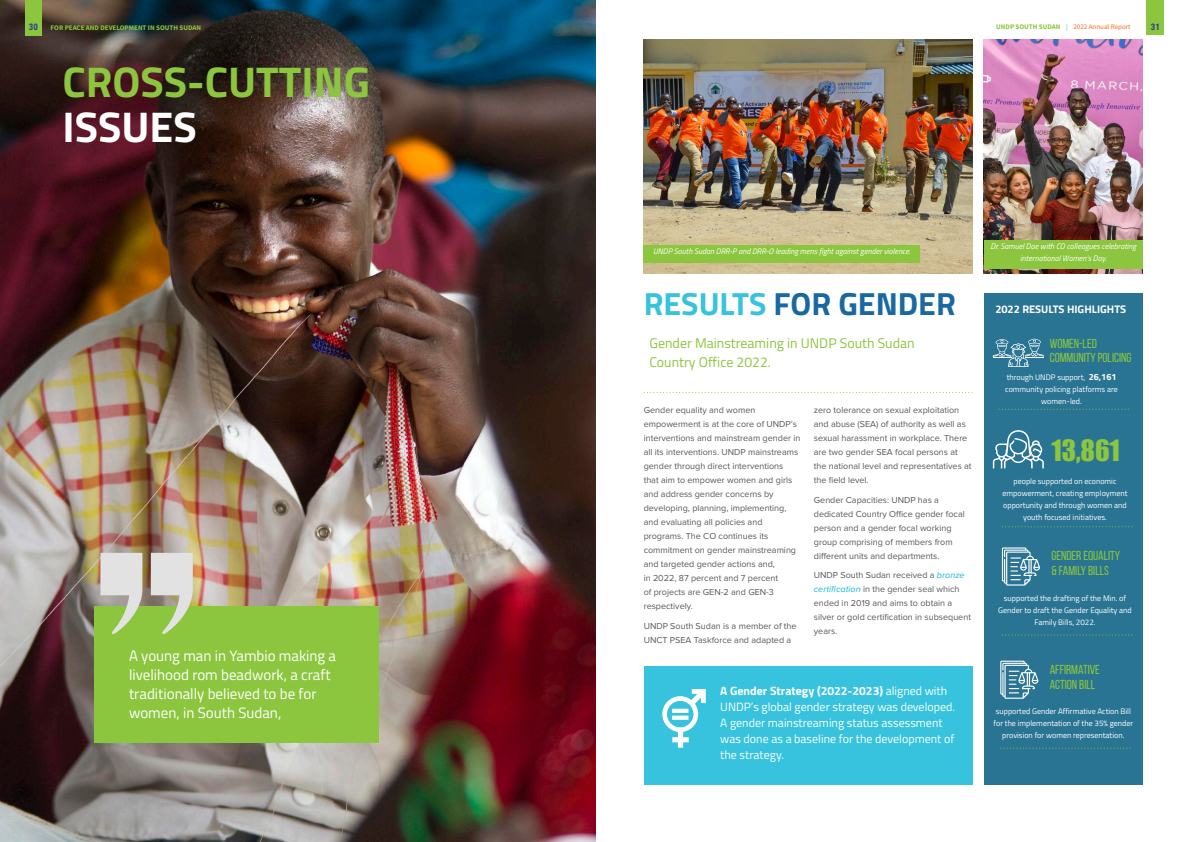
<style>
.page{position:relative;width:1191px;height:842px;background:#fff}
.page>*{position:absolute;margin:0;border:0;box-sizing:border-box;transform-origin:0 0}
.t1{font:700 43px "Titillium Web";color:#8bc63e}
.t2{font:700 43px "Titillium Web";color:#fff}
.t3{font:700 32px "Titillium Web";color:#1968a2}
.t4{font:27px "Impact";color:#8bc63e}
.t5{font:15px/19px "Titillium Web";color:#fff}
.t6{font:14px/19px "Titillium Web";color:#8bc63e}
.t7{font:13px/15px "Bebas Neue";color:#8bc63e}
.t8{font:12px/16px "Titillium Web";color:#fff}
.t9{font:700 11px "Titillium Web";color:#fff}
.t10{font:9px/14px "Proxima Nova";color:#58595d}
.t11{font:700 9px "Roboto Condensed";color:#253f8e}
.t12{font:8px/12px "Titillium Web";color:#fff;text-align:center}
.t13{font:italic 8px/12px "Titillium Web";color:#fff;text-align:center}
.t14{font:700 8px "Titillium Web";color:#fff}
.t15{font:700 7px "Source Sans Pro";color:#8bc63e}
.t16{font:7px "Source Sans Pro";color:#f36c24}
.s1{font-weight:700;color:#8bc63e}
.s2{color:#37c2dd}
.s3{font-weight:500;font-style:italic;color:#37c2dd}
.s4{font-weight:700}
.s5{font-weight:700;font-size:9px}
</style>
<div class="page">
<img style="left:0;top:0;width:595px;height:842px">
<div style="left:643px;top:666px;width:329px;height:118px;background:#37c2dd"></div>
<div style="left:984px;top:293px;width:158px;height:491px;background:#2a7493"></div>
<svg style="left:992px;top:339px;width:51px;height:28px"></svg>
<img style="left:643px;top:40px;width:329px;height:234px">
<img style="left:984px;top:40px;width:158px;height:234px">
<svg style="left:644px;top:392px;width:328px;height:1px"></svg>
<svg style="left:1002px;top:526px;width:127px;height:1px"></svg>
<svg style="left:992px;top:430px;width:51px;height:38px"></svg>
<svg style="left:1002px;top:634px;width:127px;height:1px"></svg>
<svg style="left:1002px;top:547px;width:38px;height:38px"></svg>
<svg style="left:1000px;top:748px;width:130px;height:1px"></svg>
<svg style="left:1000px;top:661px;width:38px;height:38px"></svg>
<svg style="left:999px;top:409px;width:129px;height:1px"></svg>
<svg style="left:662px;top:689px;width:44px;height:59px"></svg>
<svg style="left:672px;top:709px;width:16px;height:4px"></svg>
<svg style="left:672px;top:716px;width:16px;height:4px"></svg>
<div style="left:94px;top:607px;width:284px;height:136px;background:#8bc63e"></div>
<div style="left:643px;top:245px;width:277px;height:18px;background:#8bc63e"></div>
<div style="left:984px;top:240px;width:158px;height:28px;background:#8bc63e"></div>
<svg style="left:100px;top:553px;width:42px;height:82px"></svg>
<svg style="left:151px;top:553px;width:42px;height:82px"></svg>
<div style="left:25px;top:0;width:16px;height:36px;background:#8bc63e"></div>
<div style="left:1146px;top:0;width:17px;height:34px;background:#8bc63e"></div>
<p class="t11" style="left:29px;top:21px;width:11px">30</p>
<p class="t15" style="left:51px;top:22px;width:152px">FOR PEACE AND DEVELOPMENT IN SOUTH SUDAN</p>
<p class="t16" style="left:996px;top:22px;width:136px"><span class="s1">UNDP SOUTH SUDAN</span> <span class="s2">|</span> 2022 Annual Report</p>
<p class="t11" style="left:1150px;top:20px;width:11px">31</p>
<h1 class="t1" style="left:62px;top:49px;width:309px">CROSS-CUTTING</h1>
<h1 class="t2" style="left:62px;top:94px;width:136px">ISSUES</h1>
<h3 class="t5" style="left:129px;top:646px;width:208px">A young man in Yambio making a livelihood rom beadwork, a craft traditionally believed to be for women, in South Sudan,</h3>
<p class="t14" style="left:1028px;top:238px;width:74px">tem ento omlecta tur</p>
<p class="t13" style="left:653px;top:245px;width:259px">UNDP South Sudan DRR-P and DRR-O leading mens fight against gender violence.</p>
<p class="t13" style="left:990px;top:240px;width:147px">Dr. Samuel Doe with CO colleagues celebrating international Women’s Day.</p>
<h2 class="t3" style="left:643px;top:279px;width:314px"><span class="s2">RESULTS</span> FOR GENDER</h2>
<h3 class="t6" style="left:649px;top:333px;width:267px">Gender Mainstreaming in UNDP South Sudan<br>Country Office 2022.</h3>
<p class="t10" style="left:643px;top:403px;width:158px">Gender equality and women empowerment is at the core of UNDP’s interventions and mainstream gender in all its interventions. UNDP mainstreams gender through direct interventions that aim to empower women and girls and address gender concerns by developing, planning, implementing, and evaluating all policies and programs. The CO continues its commitment on gender mainstreaming and targeted gender actions and,<br>in 2022, 87 percent and 7 percent<br>of projects are GEN-2 and GEN-3 respectively.</p>
<p class="t10" style="left:643px;top:619px;width:154px">UNDP South Sudan is a member of the<br>UNCT PSEA Taskforce and adapted a</p>
<p class="t10" style="left:814px;top:403px;width:159px">zero tolerance on sexual exploitation and abuse (SEA) of authority as well as sexual harassment in workplace. There are two gender SEA focal persons at the national level and representatives at the field level.</p>
<p class="t10" style="left:814px;top:493px;width:152px">Gender Capacities: UNDP has a dedicated Country Office gender focal person and a gender focal working group comprising of members from different units and departments.</p>
<p class="t10" style="left:814px;top:569px;width:159px">UNDP South Sudan received a <span class="s3">bronze certification</span> in the gender seal which ended in 2019 and aims to obtain a silver or gold certification in subsequent years.</p>
<h3 class="t8" style="left:720px;top:682px;width:236px"><span class="s4">A Gender Strategy (2022-2023)</span> aligned with UNDP’s global gender strategy was developed.<br>A gender mainstreaming status assessment was done as a baseline for the development of the strategy.</h3>
<p class="t9" style="left:995px;top:301px;width:132px">2022 RESULTS HIGHLIGHTS</p>
<h3 class="t7" style="left:1049px;top:337px;width:83px;line-height:13.7px">WOMEN-LED<br>COMMUNITY POLICING</h3>
<p class="t12" style="left:1005px;top:371px;width:114px">through UNDP support, <span class="s5">26,161 </span>community policing platforms are women-led.</p>
<h3 class="t4" style="left:1051px;top:429px;width:70px">13,861</h3>
<p class="t12" style="left:1002px;top:475px;width:126px">people supported on economic empowerment, creating employment opportunity and through women and youth focused initiatives.</p>
<h3 class="t7" style="left:1051px;top:548px;width:70px">GENDER EQUALITY &amp; FAMILY BILLS</h3>
<p class="t12" style="left:998px;top:592px;width:135px">supported the drafting of the Min. of<br>Gender to draft the Gender Equality and<br>Family Bills, 2022.</p>
<h3 class="t7" style="left:1049px;top:661px;width:52px">AFFIRMATIVE<br>ACTION BILL</h3>
<p class="t12" style="left:993px;top:705px;width:141px">supported Gender Affirmative Action Bill for the implementation of the 35% gender provision for women representation.</p>
</div>
